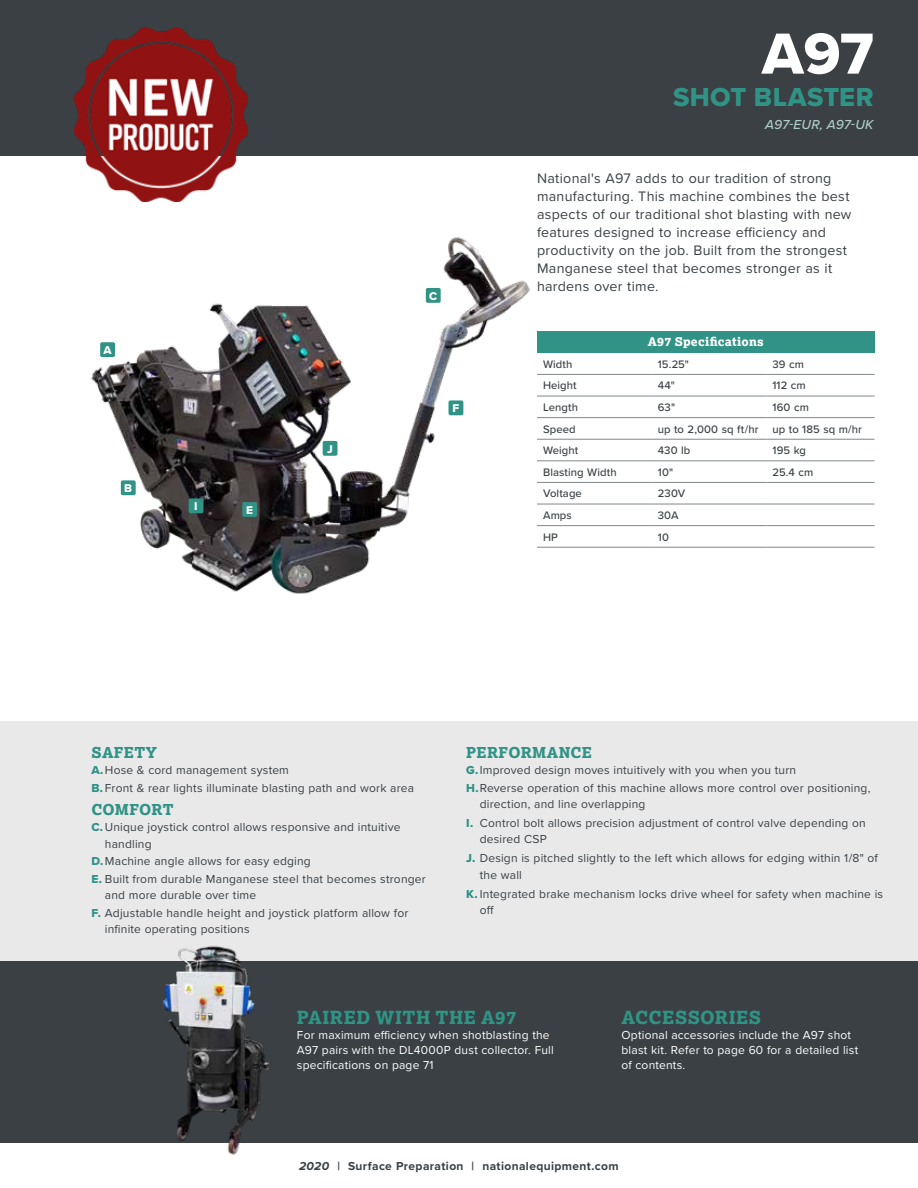
<style>
.page{position:relative;width:918px;height:1188px;background:#fff}
.page>*{position:absolute;margin:0;border:0;box-sizing:border-box;transform-origin:0 0}
.t1{font:60px "Proxima Nova Extrabld";color:#fff}
.t2{font:27px "Proxima Nova Extrabld";letter-spacing:.015em;color:#309385}
.t3{font:800 18px "Lexia";letter-spacing:.025em;color:#309385}
.t4{font:800 15px "Lexia";letter-spacing:.02em;color:#309385}
.t5{font:14.25px/18px "Proxima Nova";letter-spacing:.02em;color:#3a4044}
.t6{font:italic 500 13.5px "Proxima Nova";letter-spacing:.005em;color:#afcdc8}
.t7{font:12px/16.5px "Proxima Nova";letter-spacing:.015em;color:#3a4044}
.t8{font:12px/15px "Proxima Nova";letter-spacing:.015em;color:#fff}
.t9{font:700 12px "Proxima Nova";letter-spacing:.03em;color:#3a4044}
.t10{font:800 12px "Lexia";letter-spacing:.02em;color:#fff}
.t11{font:11.7px "Proxima Nova Extrabld";color:#fff}
.t12{font:500 11.25px "Proxima Nova";letter-spacing:.01em;color:#3a4044}
.s1{font-family:"Proxima Nova Extrabld";color:#309385}
.s2{font-style:italic}
</style>
<div class="page">
<div style="left:0;top:0;width:918px;height:156px;background:#3a4044"></div>
<div style="left:0;top:722px;width:918px;height:391px;background:#e9e9ea"></div>
<div style="left:0;top:961px;width:918px;height:182px;background:#3a4044"></div>
<img style="left:74px;top:28px;width:174px;height:173px">
<img style="left:91px;top:237px;width:439px;height:357px">
<div style="left:100px;top:342px;width:15px;height:15px;background:#309385;border-radius:2px"></div>
<div style="left:121px;top:480px;width:15px;height:15px;background:#309385;border-radius:2px"></div>
<div style="left:426px;top:288px;width:15px;height:15px;background:#309385;border-radius:2px"></div>
<div style="left:323px;top:441px;width:14px;height:15px;background:#309385;border-radius:2px"></div>
<div style="left:242px;top:502px;width:15px;height:15px;background:#309385;border-radius:2px"></div>
<div style="left:449px;top:400px;width:14px;height:15px;background:#309385;border-radius:2px"></div>
<div style="left:189px;top:498px;width:14px;height:15px;background:#309385;border-radius:2px"></div>
<img style="left:162px;top:946px;width:106px;height:209px">
<div style="left:537px;top:331px;width:338px;height:22px;background:#309385"></div>
<hr style="left:537px;top:374px;width:115px;height:1px;background:#81868b">
<hr style="left:652px;top:374px;width:115px;height:1px;background:#81868b">
<hr style="left:767px;top:374px;width:108px;height:1px;background:#81868b">
<hr style="left:537px;top:396px;width:115px;height:1px;background:#81868b">
<hr style="left:652px;top:396px;width:115px;height:1px;background:#81868b">
<hr style="left:767px;top:396px;width:108px;height:1px;background:#81868b">
<hr style="left:537px;top:417px;width:115px;height:1px;background:#81868b">
<hr style="left:652px;top:417px;width:115px;height:1px;background:#81868b">
<hr style="left:767px;top:417px;width:108px;height:1px;background:#81868b">
<hr style="left:537px;top:439px;width:115px;height:1px;background:#81868b">
<hr style="left:652px;top:439px;width:115px;height:1px;background:#81868b">
<hr style="left:767px;top:439px;width:108px;height:1px;background:#81868b">
<hr style="left:537px;top:461px;width:115px;height:1px;background:#81868b">
<hr style="left:652px;top:461px;width:115px;height:1px;background:#81868b">
<hr style="left:767px;top:461px;width:108px;height:1px;background:#81868b">
<hr style="left:537px;top:482px;width:115px;height:1px;background:#81868b">
<hr style="left:652px;top:482px;width:115px;height:1px;background:#81868b">
<hr style="left:767px;top:482px;width:108px;height:1px;background:#81868b">
<hr style="left:537px;top:525px;width:115px;height:1px;background:#81868b">
<hr style="left:652px;top:525px;width:115px;height:1px;background:#81868b">
<hr style="left:767px;top:525px;width:108px;height:1px;background:#81868b">
<hr style="left:537px;top:504px;width:115px;height:1px;background:#81868b">
<hr style="left:652px;top:504px;width:115px;height:1px;background:#81868b">
<hr style="left:767px;top:504px;width:108px;height:1px;background:#81868b">
<hr style="left:537px;top:547px;width:115px;height:1px;background:#81868b">
<hr style="left:652px;top:547px;width:115px;height:1px;background:#81868b">
<hr style="left:767px;top:547px;width:108px;height:1px;background:#81868b">
<p class="t11" style="left:104px;top:342px;width:10px">A</p>
<p class="t11" style="left:124px;top:480px;width:9px">B</p>
<p class="t11" style="left:194px;top:498px;width:5px">I</p>
<p class="t11" style="left:246px;top:501px;width:8px">E</p>
<p class="t11" style="left:327px;top:440px;width:7px">J</p>
<p class="t11" style="left:429px;top:287px;width:10px">C</p>
<p class="t11" style="left:453px;top:400px;width:8px">F</p>
<h1 class="t1" style="left:762px;top:9px;width:113px">A97</h1>
<h2 class="t2" style="left:673px;top:77px;width:202px">SHOT BLASTER</h2>
<p class="t6" style="left:765px;top:114px;width:110px">A97-EUR, A97-UK</p>
<p class="t5" style="left:537px;top:169px;width:316px">National's A97 adds to our tradition of strong manufacturing. This machine combines the best aspects of our traditional shot blasting with new features designed to increase efficiency and productivity on the job. Built from the strongest Manganese steel that becomes stronger as it hardens over time.</p>
<p class="t10" style="left:648px;top:334px;width:118px">A97 Specifications</p>
<p class="t12" style="left:543px;top:356px;width:31px">Width</p>
<p class="t12" style="left:658px;top:356px;width:33px">15.25"</p>
<p class="t12" style="left:773px;top:356px;width:33px">39 cm</p>
<p class="t12" style="left:543px;top:377px;width:35px">Height</p>
<p class="t12" style="left:658px;top:377px;width:19px">44"</p>
<p class="t12" style="left:773px;top:377px;width:35px">112 cm</p>
<p class="t12" style="left:543px;top:399px;width:36px">Length</p>
<p class="t12" style="left:658px;top:399px;width:19px">63"</p>
<p class="t12" style="left:773px;top:399px;width:38px">160 cm</p>
<p class="t12" style="left:543px;top:420px;width:34px">Speed</p>
<p class="t12" style="left:658px;top:420px;width:206px">up to 2,000 sq ft/hr up to 185 sq m/hr</p>
<p class="t12" style="left:543px;top:442px;width:37px">Weight</p>
<p class="t12" style="left:658px;top:442px;width:34px">430 lb</p>
<p class="t12" style="left:773px;top:442px;width:35px">195 kg</p>
<p class="t12" style="left:543px;top:464px;width:75px">Blasting Width</p>
<p class="t12" style="left:658px;top:464px;width:17px">10"</p>
<p class="t12" style="left:773px;top:464px;width:42px">25.4 cm</p>
<p class="t12" style="left:543px;top:485px;width:40px">Voltage</p>
<p class="t12" style="left:658px;top:485px;width:29px">230V</p>
<p class="t12" style="left:543px;top:507px;width:30px">Amps</p>
<p class="t12" style="left:658px;top:507px;width:22px">30A</p>
<p class="t12" style="left:543px;top:528px;width:17px">HP</p>
<p class="t12" style="left:658px;top:528px;width:13px">10</p>
<p class="t4" style="left:91px;top:743px;width:67px">SAFETY</p>
<p class="t7" style="left:91px;top:761px;width:324px;line-height:17.4px"><span class="s1">A.</span>Hose &amp; cord management system<br><span class="s1">B.</span> Front &amp; rear lights illuminate blasting path and work area</p>
<p class="t4" style="left:91px;top:800px;width:84px">COMFORT</p>
<p class="t7" style="left:91px;top:819px;width:311px"><span class="s1">C.</span> Unique joystick control allows responsive and intuitive</p>
<p class="t7" style="left:105px;top:835px;width:48px">handling</p>
<p class="t7" style="left:91px;top:853px;width:221px"><span class="s1">D.</span>Machine angle allows for easy edging</p>
<p class="t7" style="left:91px;top:870px;width:336px"><span class="s1">E.</span> Built from durable Manganese steel that becomes stronger</p>
<p class="t7" style="left:105px;top:886px;width:153px">and more durable over time</p>
<p class="t7" style="left:91px;top:904px;width:318px"><span class="s1">F.</span> Adjustable handle height and joystick platform allow for</p>
<p class="t7" style="left:105px;top:920px;width:146px">infinite operating positions</p>
<p class="t4" style="left:466px;top:743px;width:127px">PERFORMANCE</p>
<p class="t7" style="left:466px;top:761px;width:331px"><span class="s1">G.</span>Improved design moves intuitively with you when you turn</p>
<p class="t7" style="left:466px;top:779px;width:406px"><span class="s1">H.</span>Reverse operation of this machine allows more control over positioning,</p>
<p class="t7" style="left:480px;top:795px;width:167px">direction, and line overlapping</p>
<p class="t7" style="left:480px;top:814px;width:388px;text-indent:-14px"><span class="s1">I.</span> Control bolt allows precision adjustment of control valve depending on desired CSP</p>
<p class="t7" style="left:480px;top:850px;width:400px;text-indent:-14px"><span class="s1">J.</span> Design is pitched slightly to the left which allows for edging within 1/8" of the wall</p>
<p class="t7" style="left:480px;top:885px;width:405px;text-indent:-14px"><span class="s1">K.</span> Integrated brake mechanism locks drive wheel for safety when machine is off</p>
<h3 class="t3" style="left:297px;top:1006px;width:221px">PAIRED WITH THE A97</h3>
<p class="t8" style="left:297px;top:1027px;width:258px">For maximum efficiency when shotblasting the<br>A97 pairs with the DL4000P dust collector. Full specifications on page 71</p>
<h3 class="t3" style="left:622px;top:1006px;width:141px">ACCESSORIES</h3>
<p class="t8" style="left:622px;top:1027px;width:238px">Optional accessories include the A97 shot blast kit. Refer to page 60 for a detailed list of contents.</p>
<p class="t9" style="left:299px;top:1158px;width:321px"><span class="s2">2020</span> | Surface Preparation | nationalequipment.com</p>
</div>
